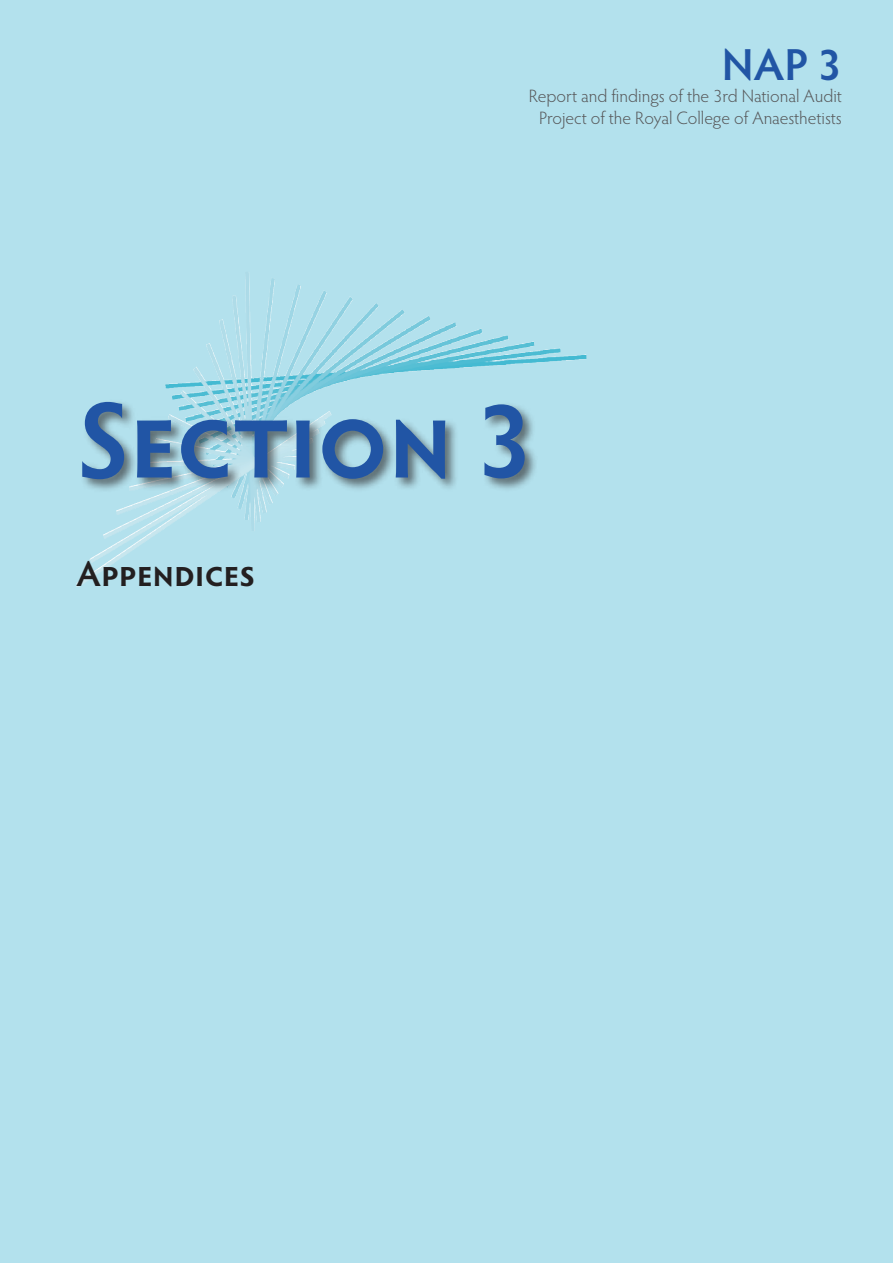
<style>
.page{position:relative;width:893px;height:1263px;background:#b3e1ed}
.page>*{position:absolute;margin:0;border:0;box-sizing:border-box;transform-origin:0 0}
.t1{font:600 108px "Hypatia Sans Pro";letter-spacing:-.005em;color:#2155a5}
.t2{font:600 45px "Hypatia Sans Pro";color:#2155a5}
.t3{font:600 36px "Hypatia Sans Pro";color:#231f20}
.t4{font:300 18px/21.6px "Hypatia Sans Pro";color:#57585a;text-align:center}
</style>
<div class="page">
<img style="left:231px;top:280px;width:17px;height:99px">
<div style="left:80px;top:399px;width:458px;height:93px;background:#231f20;opacity:.6"></div>
<h2 class="t2" style="left:722px;top:34px;width:122px">NAP 3</h2>
<p class="t4" style="left:529px;top:85px;width:315px">Report and findings of the 3rd National Audit<br>Project of the Royal College of Anaesthetists</p>
<h1 class="t1" style="left:77px;top:366px;width:459px">Section 3</h1>
<h3 class="t3" style="left:77px;top:548px;width:180px">Appendices</h3>
</div>
